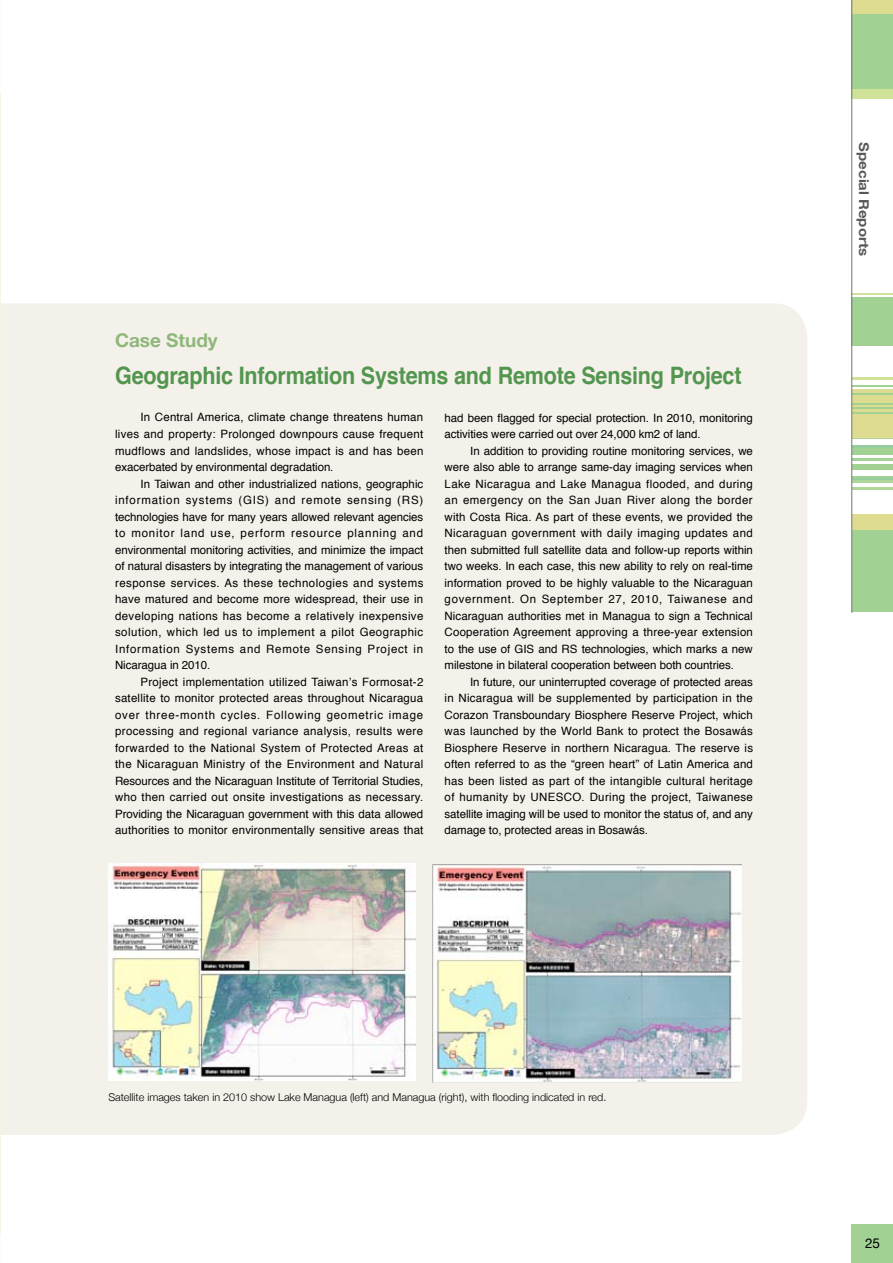
<style>
.page{position:relative;width:893px;height:1263px;background:#fff}
.page>*{position:absolute;margin:0;border:0;box-sizing:border-box;transform-origin:0 0}
.t1{font:700 24px "Helvetica";letter-spacing:-.01em;color:#53964f;scale:.9 1}
.t2{font:700 18.9px "Helvetica Neue";color:#90b77b}
.t3{font:700 13.5px "Helvetica Neue";color:#595757;scale:1.11 1}
.t4{font:13.5px "Helvetica Neue";color:#000}
.t5{font:11.55px/16.5px "Helvetica";letter-spacing:-.005em;color:#000;text-align:justify}
.t6{font:300 10.8px "Helvetica Neue";color:#000}
</style>
<div class="page">
<hr style="left:852px;top:458px;width:41px;height:3px;background:#a1d193">
<hr style="left:852px;top:464px;width:41px;height:3px;background:#a1d193">
<hr style="left:852px;top:452px;width:41px;height:3px;background:#a1d193">
<hr style="left:852px;top:447px;width:41px;height:3px;background:#a1d193">
<hr style="left:852px;top:476px;width:41px;height:3px;background:#a1d193">
<hr style="left:852px;top:445px;width:41px;height:3px;background:#95cd9e">
<hr style="left:852px;top:478px;width:41px;height:3px;background:#95cd9e">
<hr style="left:852px;top:480px;width:41px;height:3px;background:#afd696">
<hr style="left:852px;top:487px;width:41px;height:3px;background:#afd696">
<hr style="left:852px;top:450px;width:41px;height:3px;background:#a1d193">
<hr style="left:852px;top:467px;width:41px;height:2px;background:#a1d193">
<hr style="left:852px;top:436px;width:41px;height:3px;background:#afd696">
<div style="left:852px;top:389px;width:41px;height:49px;background:#dedc91"></div>
<div style="left:852px;top:514px;width:41px;height:40px;background:#dedc91"></div>
<hr style="left:852px;top:412px;width:41px;height:2px;background:#a1d193">
<hr style="left:852px;top:407px;width:41px;height:2px;background:#a1d193">
<hr style="left:852px;top:403px;width:41px;height:1px;background:#a1d193">
<hr style="left:852px;top:393px;width:41px;height:2px;background:#a1d193">
<hr style="left:852px;top:385px;width:41px;height:2px;background:#a1d193">
<hr style="left:852px;top:378px;width:41px;height:2px;background:#cfe298">
<div style="left:852px;top:530px;width:41px;height:49px;background:#a1d193"></div>
<div style="left:852px;top:563px;width:41px;height:49px;background:#a1d193"></div>
<div style="left:852px;top:297px;width:41px;height:49px;background:#a1d193"></div>
<div style="left:852px;top:50px;width:41px;height:49px;background:#cfe298"></div>
<div style="left:852px;top:0;width:41px;height:38px;background:#dedc91"></div>
<div style="left:852px;top:14px;width:41px;height:49px;background:#a1d193"></div>
<div style="left:852px;top:48px;width:41px;height:40px;background:#a1d193"></div>
<hr style="left:852px;top:294px;width:41px;height:1px;background:#cfe298">
<hr style="left:851px;top:0;width:1px;height:613px;background:#727172">
<div style="left:852px;top:1225px;width:41px;height:38px;background:#a1d193"></div>
<div style="left:1px;top:303px;width:806px;height:832px;background:#f4f1ea"></div>
<hr style="left:0;top:93px;width:1px;height:1140px;background:#f2f7e4">
<img style="left:108px;top:863px;width:308px;height:218px">
<img style="left:433px;top:864px;width:308px;height:218px">
<h2 class="t2" style="left:115px;top:329px;width:104px">Case Study</h2>
<h1 class="t1" style="left:115px;top:356px;width:698px">Geographic Information Systems and Remote Sensing Project</h1>
<p class="t5" style="left:115px;top:409px;width:310px;text-indent:26px">In Central America, climate change threatens human lives and property: Prolonged downpours cause frequent mudflows and landslides, whose impact is and has been exacerbated by environmental degradation.</p>
<p class="t5" style="left:115px;top:475px;width:310px;text-indent:26px">In Taiwan and other industrialized nations, geographic information systems (GIS) and remote sensing (RS) technologies have for many years allowed relevant agencies to monitor land use, perform resource planning and environmental monitoring activities, and minimize the impact of natural disasters by integrating the management of various response services. As these technologies and systems have matured and become more widespread, their use in developing nations has become a relatively inexpensive solution, which led us to implement a pilot Geographic Information Systems and Remote Sensing Project in Nicaragua in 2010.</p>
<p class="t5" style="left:115px;top:674px;width:310px;text-indent:26px">Project implementation utilized Taiwan’s Formosat-2 satellite to monitor protected areas throughout Nicaragua over three-month cycles. Following geometric image processing and regional variance analysis, results were forwarded to the National System of Protected Areas at the Nicaraguan Ministry of the Environment and Natural Resources and the Nicaraguan Institute of Territorial Studies, who then carried out onsite investigations as necessary.<br>Providing the Nicaraguan government with this data allowed authorities to monitor environmentally sensitive areas that</p>
<p class="t5" style="left:445px;top:410px;width:310px">had been flagged for special protection. In 2010, monitoring activities were carried out over 24,000 km2 of land.</p>
<p class="t5" style="left:445px;top:443px;width:310px;text-indent:26px">In addition to providing routine monitoring services, we were also able to arrange same-day imaging services when Lake Nicaragua and Lake Managua flooded, and during an emergency on the San Juan River along the border with Costa Rica. As part of these events, we provided the Nicaraguan government with daily imaging updates and then submitted full satellite data and follow-up reports within two weeks. In each case, this new ability to rely on real-time information proved to be highly valuable to the Nicaraguan government. On September 27, 2010, Taiwanese and Nicaraguan authorities met in Managua to sign a Technical Cooperation Agreement approving a three-year extension to the use of GIS and RS technologies, which marks a new milestone in bilateral cooperation between both countries.</p>
<p class="t5" style="left:445px;top:674px;width:310px;text-indent:26px">In future, our uninterrupted coverage of protected areas in Nicaragua will be supplemented by participation in the Corazon Transboundary Biosphere Reserve Project, which was launched by the World Bank to protect the Bosawás Biosphere Reserve in northern Nicaragua. The reserve is often referred to as the “green heart” of Latin America and has been listed as part of the intangible cultural heritage of humanity by UNESCO. During the project, Taiwanese satellite imaging will be used to monitor the status of, and any damage to, protected areas in Bosawás.</p>
<p class="t6" style="left:108px;top:1091px;width:499px">Satellite images taken in 2010 show Lake Managua (left) and Managua (right), with flooding indicated in red.</p>
<p class="t3" style="left:872px;top:142px;width:104px;rotate:90deg">Special Reports</p>
<p class="t4" style="left:865px;top:1235px;width:17px">25</p>
</div>
